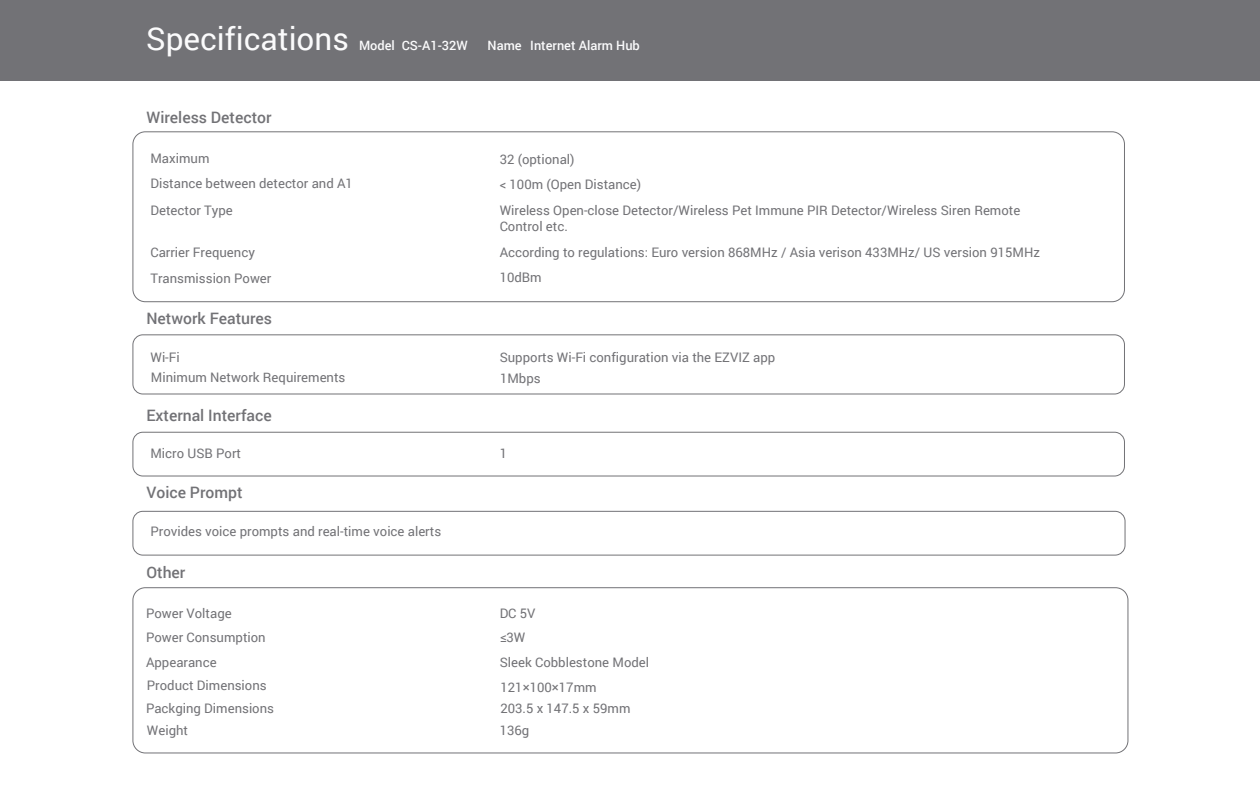
<style>
.page{position:relative;width:1260px;height:788px;background:#fff}
.page>*{position:absolute;margin:0;border:0;box-sizing:border-box;transform-origin:0 0}
.t1{font:31.5px "Roboto";color:#fbfbfc}
.t2{font:500 15.75px "Roboto";color:#727276}
.t3{font:13.12px/24.6px "Roboto";color:#727276}
.t4{font:500 12.86px "Roboto";color:#fbfbfc}
</style>
<div class="page">
<div style="left:0;top:0;width:1260px;height:80px;background:#727276"></div>
<div style="left:132px;top:131px;width:993px;height:171px;border:1px solid #727276;border-radius:12px"></div>
<div style="left:132px;top:334px;width:993px;height:60px;border:1px solid #727276;border-radius:10px"></div>
<div style="left:132px;top:511px;width:993px;height:44px;border:1px solid #727276;border-radius:10px"></div>
<div style="left:132px;top:432px;width:993px;height:44px;border:1px solid #727276;border-radius:10px"></div>
<div style="left:132px;top:587px;width:996px;height:166px;border:1px solid #727276;border-radius:12px"></div>
<h1 class="t1" style="left:146px;top:17px;width:204px">Specifications</h1>
<p class="t4" style="left:359px;top:36px;width:110px">Model CS-A1-32W</p>
<p class="t4" style="left:488px;top:36px;width:154px">Name Internet Alarm Hub</p>
<p class="t2" style="left:146px;top:106px;width:127px">Wireless Detector</p>
<p class="t3" style="left:150px;top:145px;width:204px;line-height:25px">Maximum<br>Distance between detector and A1</p>
<p class="t3" style="left:150px;top:197px;width:84px">Detector Type</p>
<p class="t3" style="left:150px;top:239px;width:122px;line-height:25.7px">Carrier Frequency<br>Transmission Power</p>
<p class="t2" style="left:146px;top:307px;width:127px">Network Features</p>
<p class="t3" style="left:500px;top:146px;width:522px;line-height:25.6px">32 (optional)<br>&lt; 100m (Open Distance)<br>Wireless Open-close Detector/Wireless Pet Immune PIR Detector/Wireless Siren Remote</p>
<p class="t3" style="left:500px;top:213px;width:70px">Control etc.</p>
<p class="t3" style="left:500px;top:240px;width:542px">According to regulations: Euro version 868MHz / Asia verison 433MHz/ US version 915MHz</p>
<p class="t3" style="left:500px;top:264px;width:44px">10dBm</p>
<p class="t3" style="left:150px;top:344px;width:31px">Wi-Fi</p>
<p class="t3" style="left:500px;top:344px;width:277px">Supports Wi-Fi configuration via the EZVIZ app</p>
<p class="t3" style="left:151px;top:364px;width:196px">Minimum Network Requirements</p>
<p class="t3" style="left:500px;top:365px;width:42px">1Mbps</p>
<p class="t2" style="left:146px;top:404px;width:127px">External Interface</p>
<p class="t3" style="left:150px;top:440px;width:92px">Micro USB Port</p>
<p class="t3" style="left:500px;top:440px;width:9px">1</p>
<p class="t2" style="left:146px;top:481px;width:98px">Voice Prompt</p>
<p class="t3" style="left:150px;top:519px;width:292px">Provides voice prompts and real-time voice alerts</p>
<p class="t2" style="left:146px;top:561px;width:40px">Other</p>
<p class="t3" style="left:146px;top:600px;width:121px">Power Voltage<br>Power Consumption<br>Appearance</p>
<p class="t3" style="left:147px;top:672px;width:121px">Product Dimensions</p>
<p class="t3" style="left:147px;top:717px;width:43px">Weight</p>
<p class="t3" style="left:500px;top:600px;width:151px">DC 5V<br>≤3W<br>Sleek Cobblestone Model<br>121×100×17mm</p>
<p class="t3" style="left:500px;top:717px;width:31px">136g</p>
<p class="t3" style="left:146px;top:695px;width:130px">Packging Dimensions</p>
<p class="t3" style="left:500px;top:695px;width:132px">203.5 x 147.5 x 59mm</p>
</div>
